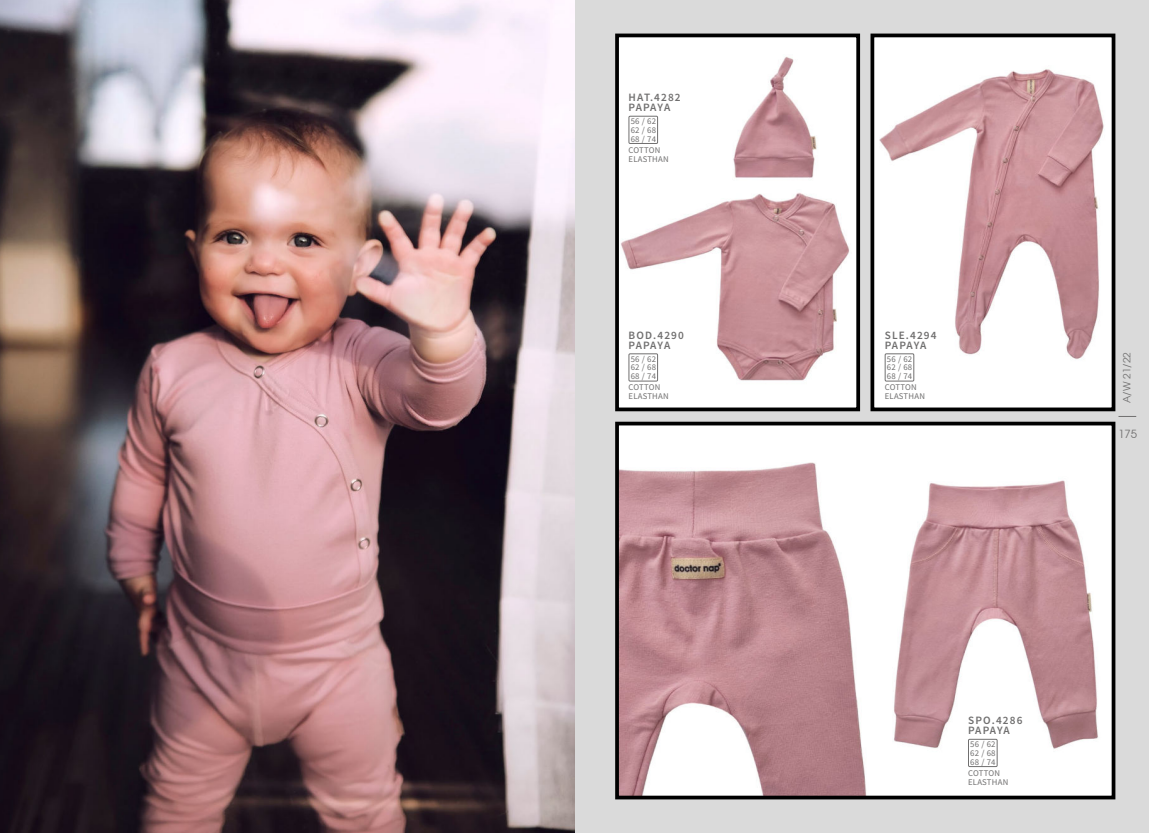
<style>
.page{position:relative;width:1149px;height:833px;background:#fff}
.page>*{position:absolute;margin:0;border:0;box-sizing:border-box;transform-origin:0 0}
.t1{font:600 11.25px/10px "Source Sans Pro";letter-spacing:.1em;color:#706f6f}
.t2{font:11.25px "ITC Avant Garde Gothic";color:#706f6f}
.t3{font:10px "ITC Avant Garde Gothic";color:#706f6f}
.t4{font:8.75px/8.8px "Source Sans Pro";letter-spacing:.025em;color:#706f6f;text-align:justify}
</style>
<div class="page">
<div style="left:574px;top:0;width:574px;height:833px;background:#dadada"></div>
<img style="left:620px;top:427px;width:252px;height:367px">
<div style="left:872px;top:423px;width:241px;height:374px;background:#fff"></div>
<img style="left:894px;top:480px;width:204px;height:288px">
<div style="left:617px;top:35px;width:240px;height:374px;background:#fff"></div>
<img style="left:621px;top:115px;width:229px;height:267px">
<div style="left:615px;top:34px;width:244px;height:377px;border:4px solid #000"></div>
<div style="left:872px;top:35px;width:241px;height:374px;background:#fff"></div>
<img style="left:879px;top:69px;width:225px;height:313px">
<div style="left:870px;top:34px;width:244px;height:377px;border:4px solid #000"></div>
<img style="left:0;top:0;width:574px;height:833px">
<img style="left:712px;top:56px;width:121px;height:132px">
<div style="left:615px;top:422px;width:499px;height:377px;border:4px solid #000"></div>
<div style="left:628px;top:116px;width:29px;height:28px;border:1px solid #706f6f"></div>
<div style="left:628px;top:353px;width:29px;height:28px;border:1px solid #706f6f"></div>
<div style="left:884px;top:353px;width:29px;height:28px;border:1px solid #706f6f"></div>
<div style="left:967px;top:739px;width:30px;height:28px;border:1px solid #706f6f"></div>
<svg style="left:1118px;top:416px;width:17px;height:1px"></svg>
<p class="t1" style="left:628px;top:92px;width:54px">HAT.4282<br>PAPAYA</p>
<p class="t4" style="left:630px;top:117px;width:27px">56 / 62<br>62 / 68<br>68 / 74</p>
<p class="t4" style="left:628px;top:146px;width:42px">COTTON<br>ELASTHAN</p>
<p class="t1" style="left:628px;top:330px;width:57px">BOD.4290<br>PAPAYA</p>
<p class="t4" style="left:630px;top:355px;width:27px">56 / 62<br>62 / 68<br>68 / 74</p>
<p class="t4" style="left:628px;top:383px;width:42px">COTTON<br>ELASTHAN</p>
<p class="t1" style="left:884px;top:330px;width:53px">SLE.4294<br>PAPAYA</p>
<p class="t4" style="left:886px;top:355px;width:27px">56 / 62<br>62 / 68<br>68 / 74</p>
<p class="t4" style="left:884px;top:383px;width:42px">COTTON<br>ELASTHAN</p>
<p class="t3" style="left:1122px;top:403px;width:52px;rotate:-90deg">A/W 21/22</p>
<p class="t2" style="left:1117px;top:430px;width:20px">175</p>
<p class="t1" style="left:967px;top:715px;width:56px">SPO.4286<br>PAPAYA</p>
<p class="t4" style="left:969px;top:740px;width:27px">56 / 62<br>62 / 68<br>68 / 74</p>
<p class="t4" style="left:967px;top:769px;width:42px">COTTON<br>ELASTHAN</p>
</div>
